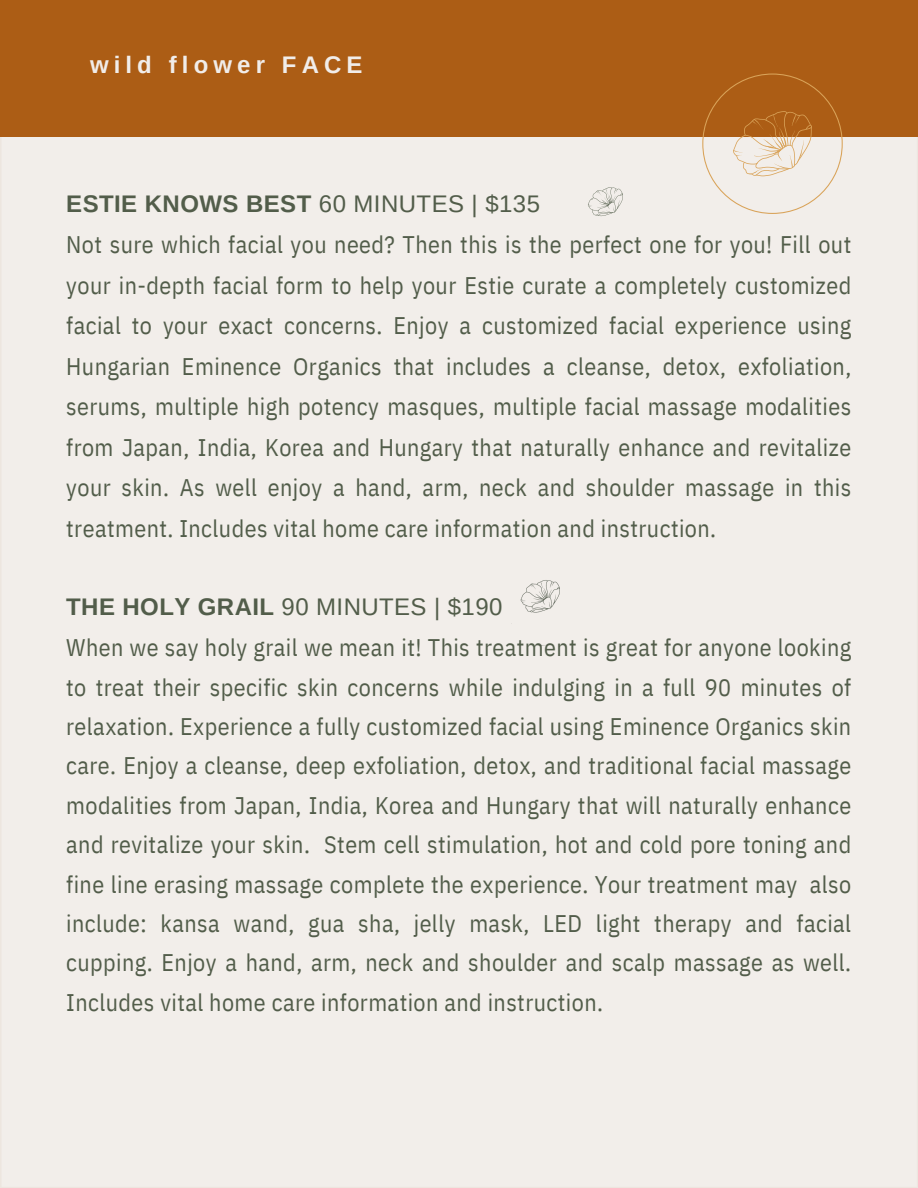
<style>
.page{position:relative;width:918px;height:1188px;background:#fff}
.page>*{position:absolute;margin:0;border:0;box-sizing:border-box;transform-origin:0 0}
.t1{font:24px/39.3px "IBM Plex Sans Cond";letter-spacing:.02em;color:#525d4a;text-align:justify}
.t2{font:700 24px "Arimo";letter-spacing:.02em;color:#525d4a}
.t3{font:24px "Arimo";letter-spacing:.015em;color:#525d4a}
.t4{font:700 24px "Arimo";letter-spacing:.215em;color:#f1edea}
.s1{font-weight:400}
.s2{font-weight:700}
</style>
<div class="page">
<div style="left:1px;top:1px;width:917px;height:1187px;background:#f2eeea"></div>
<div style="left:0;top:0;width:918px;height:137px;background:#ac5d15"></div>
<svg style="left:702px;top:74px;width:141px;height:140px"></svg>
<svg style="left:588px;top:187px;width:35px;height:29px"></svg>
<img style="left:511px;top:580px;width:49px;height:66px">
<p class="t4" style="left:90px;top:51px;width:274px">wild flower FACE</p>
<h2 class="t2" style="left:66px;top:190px;width:475px">ESTIE KNOWS BEST <span class="s1">60 MINUTES | $135</span></h2>
<p class="t1" style="left:66px;top:224px;width:787px;line-height:40.5px">Not sure which facial you need? Then this is the perfect one for you! Fill out your in-depth facial form to help your Estie curate a completely customized facial to your exact concerns. Enjoy a customized facial experience using Hungarian Eminence Organics that includes a cleanse, detox, exfoliation, serums, multiple high potency masques, multiple facial massage modalities from Japan, India, Korea and Hungary that naturally enhance and revitalize your skin. As well enjoy a hand, arm, neck and shoulder massage in this treatment. Includes vital home care information and instruction.</p>
<p class="t3" style="left:66px;top:594px;width:438px"><span class="s2">THE HOLY GRAIL</span> 90 MINUTES | $190</p>
<p class="t1" style="left:66px;top:628px;width:787px">When we say holy grail we mean it! This treatment is great for anyone looking to treat their specific skin concerns while indulging in a full 90 minutes of relaxation. Experience a fully customized facial using Eminence Organics skin care. Enjoy a cleanse, deep exfoliation, detox, and traditional facial massage modalities from Japan, India, Korea and Hungary that will naturally enhance and revitalize your skin. Stem cell stimulation, hot and cold pore toning and fine line erasing massage complete the experience. Your treatment may also include: kansa wand, gua sha, jelly mask, LED light therapy and facial cupping. Enjoy a hand, arm, neck and shoulder and scalp massage as well.<br>Includes vital home care information and instruction.</p>
</div>
